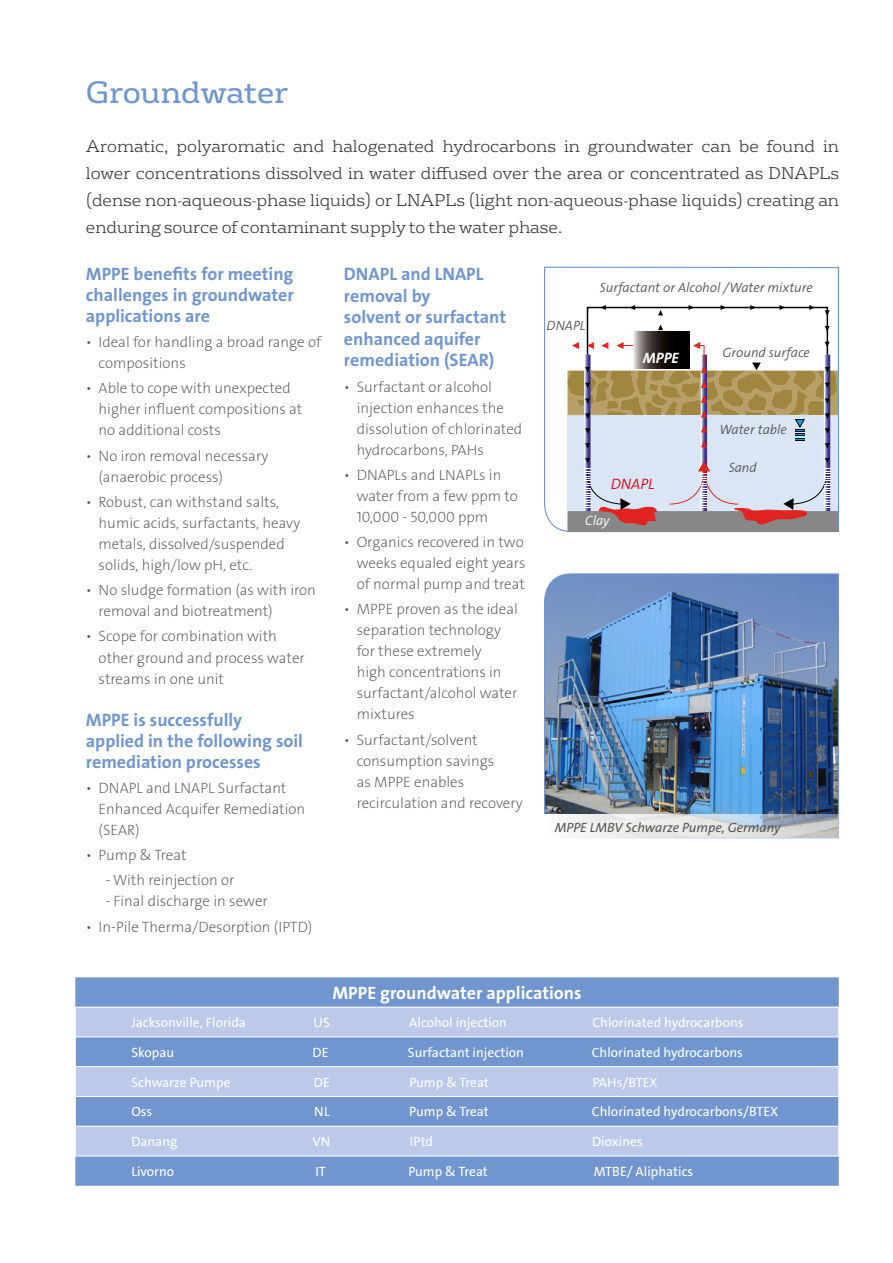
<style>
.page{position:relative;width:893px;height:1263px;background:#fff}
.page>*{position:absolute;margin:0;border:0;box-sizing:border-box;transform-origin:0 0}
.t1{font:30px "FS Rufus";color:#7196cf}
.t2{font:18px/21px "The Sans Veolia W7 Bld";color:#7196cf}
.t3{font:18px "The Sans Veolia W7 Bld";color:#fff}
.t4{font:300 16.5px/27px "FS Rufus";color:#3c3c3b;text-align:justify}
.t5{font:15.15px "The Sans Veolia W4 Se Lig It";color:#e30613}
.t6{font:15.15px "The Sans Veolia W7 Bld It";color:#fff}
.t7{font:15px/21px "The Sans Veolia W2 Ex Lig";color:#575756}
.t8{font:13.5px "The Sans Veolia W5 Pla";color:#fff}
.t9{font:13.5px "The Sans Veolia W4 Se Lig It";color:#575756}
.t10{font:13.5px "The Sans Veolia W5 Pla It";color:#575756}
.t11{font:13.5px "The Sans Veolia W4 Se Lig It";color:#fff}
</style>
<div class="page">
<svg style="left:544px;top:266px;width:295px;height:267px"></svg>
<img style="left:544px;top:573px;width:295px;height:241px">
<div style="left:75px;top:977px;width:764px;height:209px;background:#7196cf"></div>
<svg style="left:76px;top:1008px;width:762px;height:148px;background:#9fb5de"></svg>
<hr style="left:75px;top:1007px;width:764px;height:1px;background:#fff">
<hr style="left:75px;top:1007px;width:1px;height:30px;background:#fff">
<hr style="left:838px;top:1007px;width:1px;height:30px;background:#fff">
<hr style="left:75px;top:1037px;width:764px;height:1px;background:#fff">
<hr style="left:75px;top:1066px;width:764px;height:1px;background:#fff">
<svg style="left:75px;top:1037px;width:1px;height:89px"></svg>
<svg style="left:838px;top:1037px;width:1px;height:89px"></svg>
<hr style="left:75px;top:1096px;width:764px;height:1px;background:#fff">
<hr style="left:75px;top:1126px;width:764px;height:1px;background:#fff">
<hr style="left:75px;top:1126px;width:1px;height:30px;background:#fff">
<hr style="left:838px;top:1126px;width:1px;height:30px;background:#fff">
<hr style="left:75px;top:1156px;width:764px;height:1px;background:#fff">
<svg style="left:567px;top:814px;width:272px;height:25px;background:#d7dbde"></svg>
<div style="left:567px;top:415px;width:271px;height:96px;background:#dae6f5"></div>
<svg style="left:632px;top:332px;width:57px;height:10px"></svg>
<svg style="left:824px;top:449px;width:6px;height:9px"></svg>
<svg style="left:701px;top:449px;width:6px;height:9px"></svg>
<svg style="left:828px;top:310px;width:2px;height:6px"></svg>
<svg style="left:828px;top:326px;width:2px;height:6px"></svg>
<svg style="left:809px;top:305px;width:6px;height:2px"></svg>
<svg style="left:750px;top:305px;width:6px;height:2px"></svg>
<svg style="left:600px;top:305px;width:6px;height:2px"></svg>
<svg style="left:584px;top:449px;width:6px;height:9px"></svg>
<svg style="left:658px;top:325px;width:5px;height:5px"></svg>
<svg style="left:658px;top:310px;width:5px;height:5px"></svg>
<svg style="left:567px;top:342px;width:271px;height:107px"></svg>
<div style="left:587px;top:307px;width:241px;height:48px;border:2px solid #000"></div>
<div style="left:567px;top:511px;width:271px;height:21px;background:#878787"></div>
<svg style="left:584px;top:458px;width:73px;height:68px"></svg>
<svg style="left:670px;top:458px;width:160px;height:66px"></svg>
<h1 class="t1" style="left:86px;top:68px;width:204px">Groundwater</h1>
<p class="t4" style="left:86px;top:131px;width:755px">Aromatic, polyaromatic and halogenated hydrocarbons in groundwater can be found in lower concentrations dissolved in water diffused over the area or concentrated as DNAPLs (dense non-aqueous-phase liquids) or LNAPLs (light non-aqueous-phase liquids) creating an enduring source of contaminant supply to the water phase.</p>
<p class="t2" style="left:86px;top:263px;width:210px;text-align:justify">MPPE benefits for meeting challenges in groundwater applications are</p>
<p class="t7" style="left:99px;top:332px;width:224px;text-indent:-13px">• Ideal for handling a broad range of compositions</p>
<p class="t7" style="left:99px;top:378px;width:205px;text-indent:-13px">• Able to cope with unexpected higher influent compositions at no additional costs</p>
<p class="t7" style="left:99px;top:445px;width:171px;text-indent:-13px">• No iron removal necessary (anaerobic process)</p>
<p class="t7" style="left:99px;top:491px;width:203px;text-indent:-13px">• Robust, can withstand salts, humic acids, surfactants, heavy metals, dissolved/suspended solids, high/low pH, etc.</p>
<p class="t7" style="left:99px;top:580px;width:219px;text-indent:-13px">• No sludge formation (as with iron removal and biotreatment)</p>
<p class="t7" style="left:99px;top:626px;width:208px;text-indent:-13px">• Scope for combination with other ground and process water streams in one unit</p>
<p class="t2" style="left:86px;top:709px;width:219px">MPPE is successfully applied in the following soil remediation processes</p>
<p class="t7" style="left:99px;top:777px;width:208px;text-indent:-13px">• DNAPL and LNAPL Surfactant<br>Enhanced Acquifer Remediation (SEAR)</p>
<p class="t7" style="left:86px;top:844px;width:102px">• Pump &amp; Treat</p>
<p class="t7" style="left:105px;top:870px;width:131px">- With reinjection or</p>
<p class="t7" style="left:105px;top:891px;width:164px">- Final discharge in sewer</p>
<p class="t7" style="left:86px;top:916px;width:228px">• In-Pile Therma/Desorption (IPTD)</p>
<p class="t2" style="left:344px;top:263px;width:164px;line-height:21.6px">DNAPL and LNAPL removal by<br>solvent or surfactant enhanced aquifer remediation (SEAR)</p>
<p class="t7" style="left:357px;top:376px;width:167px;text-indent:-13px">• Surfactant or alcohol injection enhances the dissolution of chlorinated hydrocarbons, PAHs</p>
<p class="t7" style="left:357px;top:464px;width:163px;text-indent:-13px">• DNAPLs and LNAPLs in water from a few ppm to<br>10,000 - 50,000 ppm</p>
<p class="t7" style="left:357px;top:532px;width:171px;text-indent:-13px">• Organics recovered in two weeks equaled eight years of normal pump and treat</p>
<p class="t7" style="left:357px;top:599px;width:163px;text-indent:-13px">• MPPE proven as the ideal separation technology for these extremely<br>high concentrations in surfactant/alcohol water mixtures</p>
<p class="t7" style="left:357px;top:729px;width:167px;text-indent:-13px">• Surfactant/solvent consumption savings<br>as MPPE enables recirculation and recovery</p>
<p class="t9" style="left:547px;top:317px;width:40px">DNAPL</p>
<p class="t9" style="left:600px;top:279px;width:215px">Surfactant or Alcohol /Water mixture</p>
<p class="t6" style="left:643px;top:348px;width:38px">MPPE</p>
<p class="t9" style="left:722px;top:343px;width:89px">Ground surface</p>
<p class="t5" style="left:611px;top:474px;width:45px">DNAPL</p>
<p class="t9" style="left:720px;top:421px;width:69px">Water table</p>
<p class="t9" style="left:729px;top:459px;width:30px">Sand</p>
<p class="t11" style="left:585px;top:512px;width:26px">Clay</p>
<p class="t10" style="left:555px;top:818px;width:228px">MPPE LMBV Schwarze Pumpe, Germany</p>
<p class="t3" style="left:332px;top:981px;width:251px">MPPE groundwater applications</p>
<p class="t8" style="left:131px;top:1014px;width:116px">Jacksonville, Florida</p>
<p class="t8" style="left:314px;top:1014px;width:18px">US</p>
<p class="t8" style="left:409px;top:1014px;width:99px">Alcohol injection</p>
<p class="t8" style="left:592px;top:1014px;width:153px">Chlorinated hydrocarbons</p>
<p class="t8" style="left:131px;top:1043px;width:44px">Skopau</p>
<p class="t8" style="left:313px;top:1043px;width:17px">DE</p>
<p class="t8" style="left:408px;top:1043px;width:118px">Surfactant injection</p>
<p class="t8" style="left:592px;top:1043px;width:153px">Chlorinated hydrocarbons</p>
<p class="t8" style="left:131px;top:1073px;width:101px">Schwarze Pumpe</p>
<p class="t8" style="left:314px;top:1073px;width:17px">DE</p>
<p class="t8" style="left:409px;top:1073px;width:81px">Pump &amp; Treat</p>
<p class="t8" style="left:593px;top:1073px;width:66px">PAHs/BTEX</p>
<p class="t8" style="left:131px;top:1103px;width:22px">Oss</p>
<p class="t8" style="left:314px;top:1103px;width:17px">NL</p>
<p class="t8" style="left:409px;top:1103px;width:81px">Pump &amp; Treat</p>
<p class="t8" style="left:592px;top:1103px;width:188px">Chlorinated hydrocarbons/BTEX</p>
<p class="t8" style="left:131px;top:1133px;width:48px">Danang</p>
<p class="t8" style="left:312px;top:1133px;width:19px">VN</p>
<p class="t8" style="left:410px;top:1133px;width:25px">IPtd</p>
<p class="t8" style="left:592px;top:1133px;width:52px">Dioxines</p>
<p class="t8" style="left:131px;top:1162px;width:44px">Livorno</p>
<p class="t8" style="left:315px;top:1162px;width:12px">IT</p>
<p class="t8" style="left:408px;top:1162px;width:81px">Pump &amp; Treat</p>
<p class="t8" style="left:594px;top:1162px;width:101px">MTBE/ Aliphatics</p>
</div>
